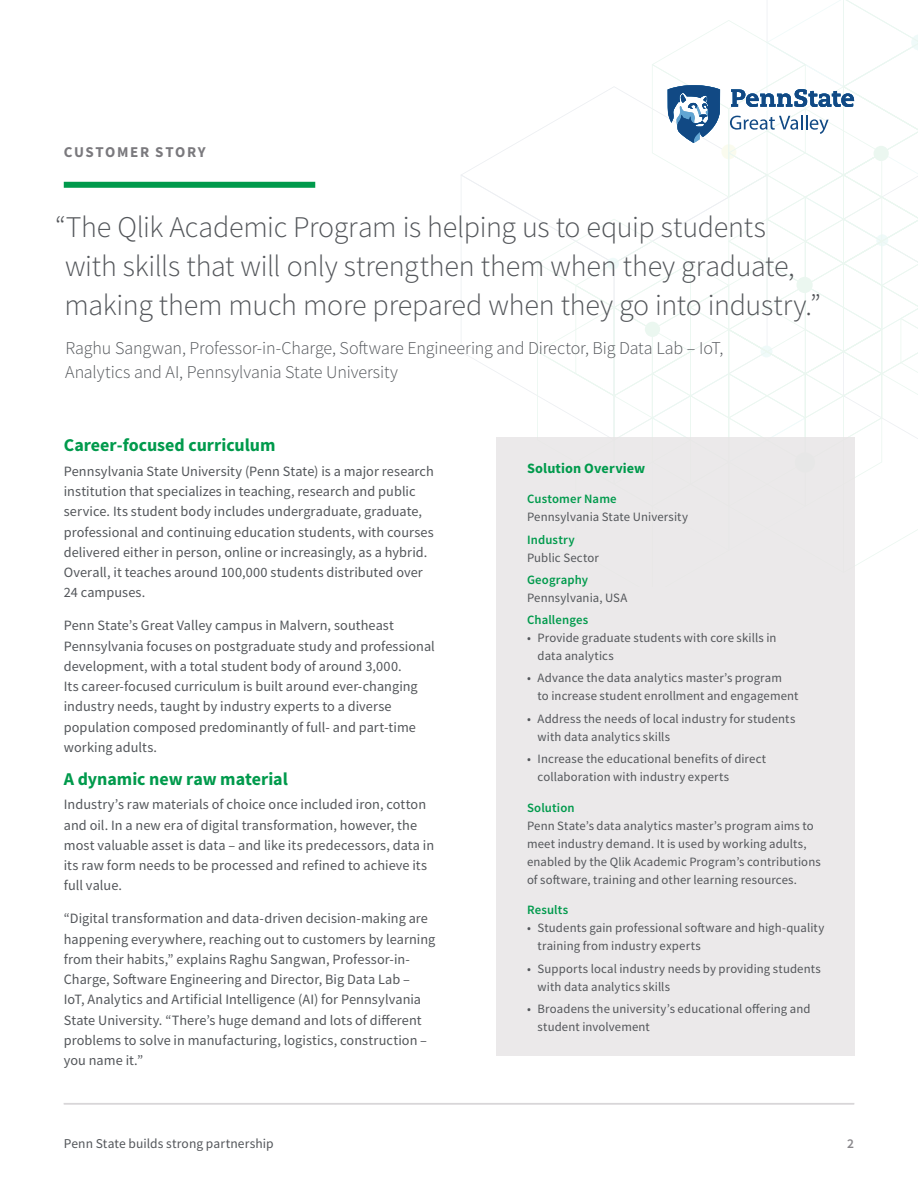
<style>
.page{position:relative;width:918px;height:1188px;background:#fff}
.page>*{position:absolute;margin:0;border:0;box-sizing:border-box;transform-origin:0 0}
.t1{font:300 30px/39px "Source Sans Pro";letter-spacing:-.01em;color:#53565a}
.Quote_attribute{font:300 18px/24px "Source Sans Pro";letter-spacing:-.01em;color:#53565a}
.Text_Sub_Heading{font:700 18px "Source Sans Pro";color:#009a4c}
.Content_Type{font:700 15px "Source Sans Pro";letter-spacing:.11em;color:#7a797d}
.Body_copy{font:14.25px/20.2px "Source Sans Pro";letter-spacing:.005em;color:#53565a}
.Sidebar_-_Heading{font:700 14.25px "Source Sans Pro";letter-spacing:.01em;color:#009a4c}
.Footnote{font:13.5px "Source Sans Pro";letter-spacing:.005em;color:#53565a}
.t2{font:600 13.5px "Source Sans Pro";color:#89878b}
.Sidebar_-_Body_copy{font:12.75px/18px "Source Sans Pro";letter-spacing:.01em;color:#53565a}
.Sidebar_-_Subheading{font:600 12.75px "Source Sans Pro";letter-spacing:.01em;color:#009a4c}
</style>
<div class="page">
<div style="left:496px;top:438px;width:358px;height:618px;background:#e7e4e5"></div>
<hr style="left:64px;top:1103px;width:790px;height:1px;background:#d8d6d8">
<div style="left:64px;top:182px;width:251px;height:6px;background:#009a4c"></div>
<svg style="left:461px;top:0;width:457px;height:587px"></svg>
<p class="Content_Type" style="left:64px;top:142px;width:143px">CUSTOMER STORY</p>
<p class="t1" style="left:65px;top:208px;width:758px;text-indent:-10px">“The Qlik Academic Program is helping us to equip students with skills that will only strengthen them when they graduate, making them much more prepared when they go into industry.”</p>
<p class="Quote_attribute" style="left:65px;top:336px;width:660px">Raghu Sangwan, Professor-in-Charge, Software Engineering and Director, Big Data Lab – IoT,<br>Analytics and AI, Pennsylvania State University</p>
<p class="Text_Sub_Heading" style="left:64px;top:433px;width:213px">Career-focused curriculum</p>
<p class="Body_copy" style="left:64px;top:461px;width:372px">Pennsylvania State University (Penn State) is a major research institution that specializes in teaching, research and public service. Its student body includes undergraduate, graduate, professional and continuing education students, with courses delivered either in person, online or increasingly, as a hybrid.<br>Overall, it teaches around 100,000 students distributed over 24 campuses.</p>
<p class="Body_copy" style="left:64px;top:616px;width:373px">Penn State’s Great Valley campus in Malvern, southeast Pennsylvania focuses on postgraduate study and professional development, with a total student body of around 3,000.<br>Its career-focused curriculum is built around ever-changing industry needs, taught by industry experts to a diverse population composed predominantly of full- and part-time working adults.</p>
<p class="Text_Sub_Heading" style="left:64px;top:767px;width:226px">A dynamic new raw material</p>
<p class="Body_copy" style="left:64px;top:795px;width:372px">Industry’s raw materials of choice once included iron, cotton and oil. In a new era of digital transformation, however, the most valuable asset is data – and like its predecessors, data in its raw form needs to be processed and refined to achieve its full value.</p>
<p class="Body_copy" style="left:64px;top:909px;width:373px">“Digital transformation and data-driven decision-making are happening everywhere, reaching out to customers by learning from their habits,” explains Raghu Sangwan, Professor-in-Charge, Software Engineering and Director, Big Data Lab –<br>IoT, Analytics and Artificial Intelligence (AI) for Pennsylvania State University. “There’s huge demand and lots of different problems to solve in manufacturing, logistics, construction – you name it.”</p>
<p class="Sidebar_-_Heading" style="left:527px;top:458px;width:120px">Solution Overview</p>
<p class="Sidebar_-_Subheading" style="left:527px;top:491px;width:91px">Customer Name</p>
<p class="Sidebar_-_Body_copy" style="left:527px;top:508px;width:163px">Pennsylvania State University</p>
<p class="Sidebar_-_Subheading" style="left:527px;top:531px;width:49px">Industry</p>
<p class="Sidebar_-_Body_copy" style="left:527px;top:548px;width:73px">Public Sector</p>
<p class="Sidebar_-_Subheading" style="left:527px;top:571px;width:63px">Geography</p>
<p class="Sidebar_-_Body_copy" style="left:527px;top:589px;width:102px">Pennsylvania, USA</p>
<p class="Sidebar_-_Subheading" style="left:527px;top:612px;width:63px">Challenges</p>
<p class="Sidebar_-_Body_copy" style="left:538px;top:629px;width:240px;text-indent:-11px">• Provide graduate students with core skills in data analytics</p>
<p class="Sidebar_-_Body_copy" style="left:538px;top:669px;width:262px;text-indent:-11px">• Advance the data analytics master’s program<br>to increase student enrollment and engagement</p>
<p class="Sidebar_-_Body_copy" style="left:538px;top:709px;width:259px;text-indent:-11px">• Address the needs of local industry for students with data analytics skills</p>
<p class="Sidebar_-_Body_copy" style="left:538px;top:750px;width:230px;text-indent:-11px">• Increase the educational benefits of direct collaboration with industry experts</p>
<p class="Sidebar_-_Subheading" style="left:527px;top:799px;width:49px">Solution</p>
<p class="Sidebar_-_Body_copy" style="left:527px;top:816px;width:295px">Penn State’s data analytics master’s program aims to meet industry demand. It is used by working adults, enabled by the Qlik Academic Program’s contributions of software, training and other learning resources.</p>
<p class="Sidebar_-_Subheading" style="left:527px;top:902px;width:43px">Results</p>
<p class="Sidebar_-_Body_copy" style="left:538px;top:919px;width:288px;text-indent:-11px">• Students gain professional software and high-quality training from industry experts</p>
<p class="Sidebar_-_Body_copy" style="left:538px;top:959px;width:285px;text-indent:-11px">• Supports local industry needs by providing students with data analytics skills</p>
<p class="Sidebar_-_Body_copy" style="left:538px;top:1000px;width:274px;text-indent:-11px">• Broadens the university’s educational offering and student involvement</p>
<p class="Footnote" style="left:64px;top:1135px;width:211px">Penn State builds strong partnership</p>
<p class="t2" style="left:847px;top:1135px;width:8px">2</p>
</div>
